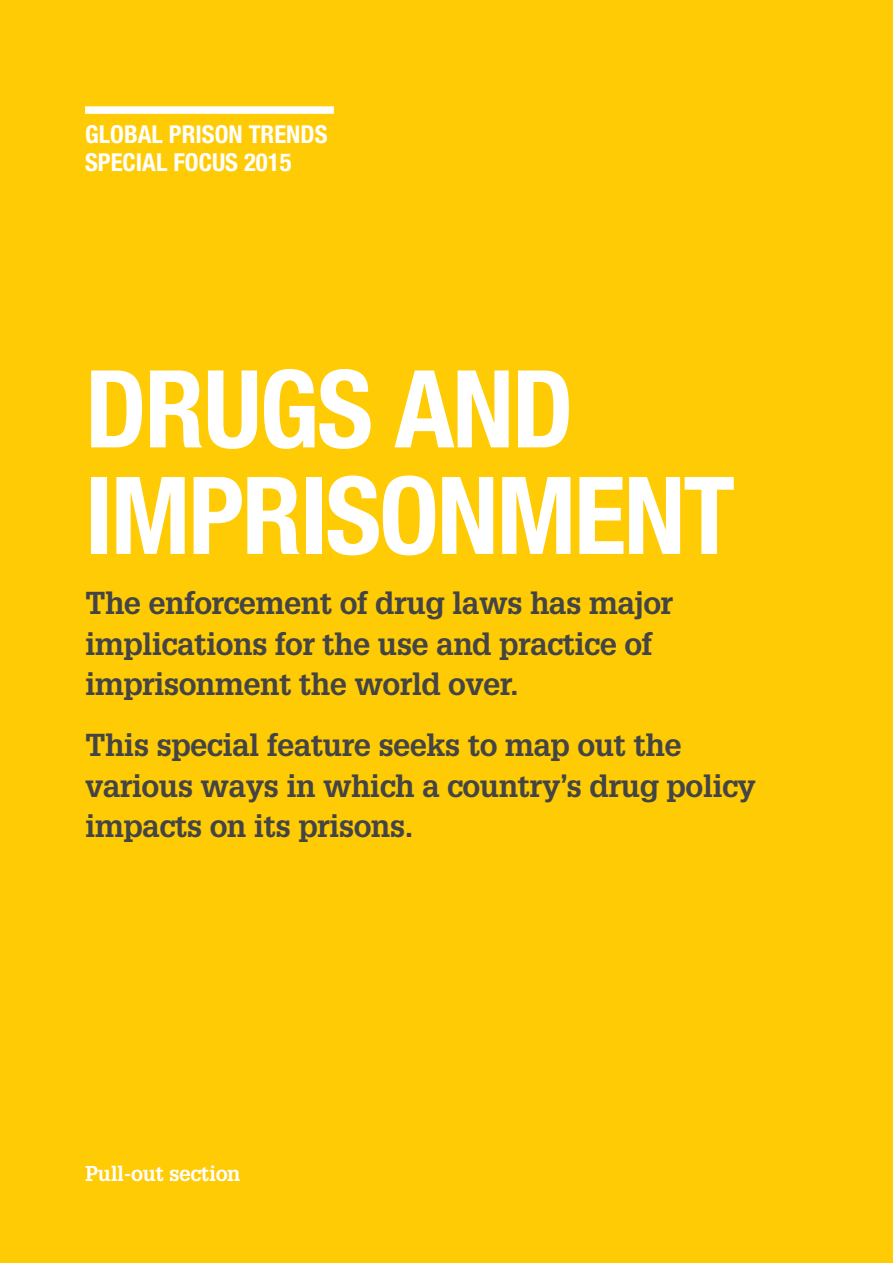
<style>
.page{position:relative;width:893px;height:1263px;background:#ffcb05}
.page>*{position:absolute;margin:0;border:0;box-sizing:border-box;transform-origin:0 0}
.t1{font:700 condensed 107.7px/106.5px "Helvetica Neue LT Std";letter-spacing:-.02em;color:#fff}
.t2{font:700 31.05px/40.5px "Glypha";letter-spacing:-.02em;color:#444}
.t3{font:700 condensed 24.75px/27.5px "Helvetica Neue LT Std";color:#fff}
.t4{font:700 21px "Glypha";letter-spacing:-.02em;color:#fff}
</style>
<div class="page">
<div style="left:85px;top:106px;width:249px;height:8px;background:#fff"></div>
<p class="t3" style="left:85px;top:120px;width:244px">GLOBAL PRISON TRENDS<br>SPECIAL FOCUS 2015</p>
<h1 class="t1" style="left:85px;top:354px;width:651px">DRUGS AND<br>IMPRISONMENT</h1>
<p class="t2" style="left:85px;top:582px;width:590px">The enforcement of drug laws has major implications for the use and practice of imprisonment the world over.</p>
<p class="t2" style="left:85px;top:724px;width:672px">This special feature seeks to map out the various ways in which a country’s drug policy impacts on its prisons.</p>
<p class="t4" style="left:85px;top:1161px;width:157px">Pull-out section</p>
</div>
